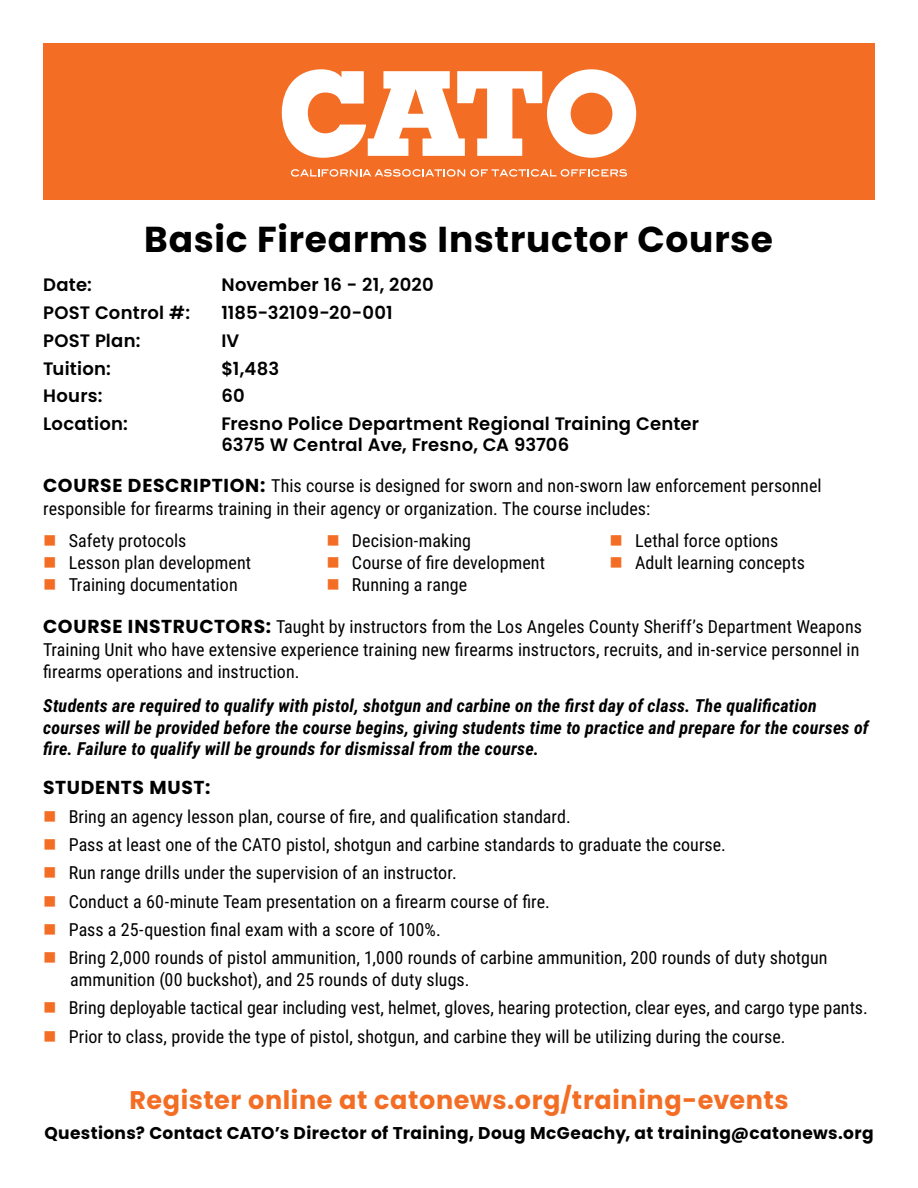
<style>
.page{position:relative;width:918px;height:1188px;background:#fff}
.page>*{position:absolute;margin:0;border:0;box-sizing:border-box;transform-origin:0 0}
.t1{font:700 36px "Poppins";letter-spacing:.02em;color:#000}
.t2{font:700 25.5px "Poppins";letter-spacing:.025em;color:#f36e24}
.t3{font:700 18.75px "Poppins";letter-spacing:.035em;color:#000}
.t4{font:18px/28.3px "Roboto Condensed";letter-spacing:.005em;color:#000}
.t5{font:italic 700 18px/21.6px "Roboto Condensed";letter-spacing:.01em;color:#000}
.t6{font:600 18px/21px "Poppins";letter-spacing:.015em;color:#000}
.t7{font:700 17.1px "Poppins";letter-spacing:.02em;color:#000}
.s1{font-family:"Poppins";font-weight:700;font-size:18.75px}
</style>
<div class="page">
<div style="left:43px;top:43px;width:832px;height:157px;background:#f36e24"></div>
<svg style="left:282px;top:69px;width:354px;height:89px"></svg>
<svg style="left:291px;top:169px;width:336px;height:8px"></svg>
<h1 class="t1" style="left:144px;top:219px;width:630px">Basic Firearms Instructor Course</h1>
<p class="t6" style="left:43px;top:275px;width:50px">Date:</p>
<p class="t6" style="left:221px;top:275px;width:214px">November 16 - 21, 2020</p>
<p class="t6" style="left:43px;top:302px;width:148px">POST Control #:</p>
<p class="t6" style="left:221px;top:302px;width:173px">1185-32109-20-001</p>
<p class="t6" style="left:43px;top:330px;width:99px">POST Plan:</p>
<p class="t6" style="left:221px;top:330px;width:19px">IV</p>
<p class="t6" style="left:43px;top:358px;width:69px">Tuition:</p>
<p class="t6" style="left:221px;top:358px;width:59px">$1,483</p>
<p class="t6" style="left:43px;top:386px;width:61px">Hours:</p>
<p class="t6" style="left:221px;top:386px;width:25px">60</p>
<p class="t6" style="left:43px;top:413px;width:86px">Location:</p>
<p class="t6" style="left:221px;top:413px;width:479px">Fresno Police Department Regional Training Center<br>6375 W Central Ave, Fresno, CA 93706</p>
<p class="t4" style="left:43px;top:474px;width:780px;line-height:22.5px"><span class="s1">COURSE DESCRIPTION:</span> This course is designed for sworn and non-sworn law enforcement personnel responsible for firearms training in their agency or organization. The course includes:</p>
<p class="t4" style="left:69px;top:530px;width:184px;line-height:21.6px">Safety protocols<br>Lesson plan development<br>Training documentation</p>
<p class="t4" style="left:352px;top:530px;width:195px;line-height:21.6px">Decision-making<br>Course of fire development<br>Running a range</p>
<p class="t4" style="left:635px;top:530px;width:171px;line-height:21.6px">Lethal force options<br>Adult learning concepts</p>
<p class="t4" style="left:43px;top:615px;width:820px;line-height:22.5px"><span class="s1">COURSE INSTRUCTORS:</span> Taught by instructors from the Los Angeles County Sheriff’s Department Weapons<br>Training Unit who have extensive experience training new firearms instructors, recruits, and in-service personnel in firearms operations and instruction.</p>
<p class="t5" style="left:43px;top:694px;width:827px">Students are required to qualify with pistol, shotgun and carbine on the first day of class. The qualification courses will be provided before the course begins, giving students time to practice and prepare for the courses of fire. Failure to qualify will be grounds for dismissal from the course.</p>
<p class="t3" style="left:43px;top:777px;width:169px">STUDENTS MUST:</p>
<p class="t4" style="left:69px;top:801px;width:760px">Bring an agency lesson plan, course of fire, and qualification standard.<br>Pass at least one of the CATO pistol, shotgun and carbine standards to graduate the course.<br>Run range drills under the supervision of an instructor.<br>Conduct a 60-minute Team presentation on a firearm course of fire.<br>Pass a 25-question final exam with a score of 100%.<br>Bring 2,000 rounds of pistol ammunition, 1,000 rounds of carbine ammunition, 200 rounds of duty shotgun</p>
<p class="t4" style="left:69px;top:965px;width:801px">ammunition (00 buckshot), and 25 rounds of duty slugs.<br>Bring deployable tactical gear including vest, helmet, gloves, hearing protection, clear eyes, and cargo type pants.<br>Prior to class, provide the type of pistol, shotgun, and carbine they will be utilizing during the course.</p>
<h2 class="t2" style="left:129px;top:1086px;width:661px">Register online at catonews.org/training-events</h2>
<p class="t7" style="left:44px;top:1123px;width:831px">Questions? Contact CATO’s Director of Training, Doug McGeachy, at training@catonews.org</p>
</div>
